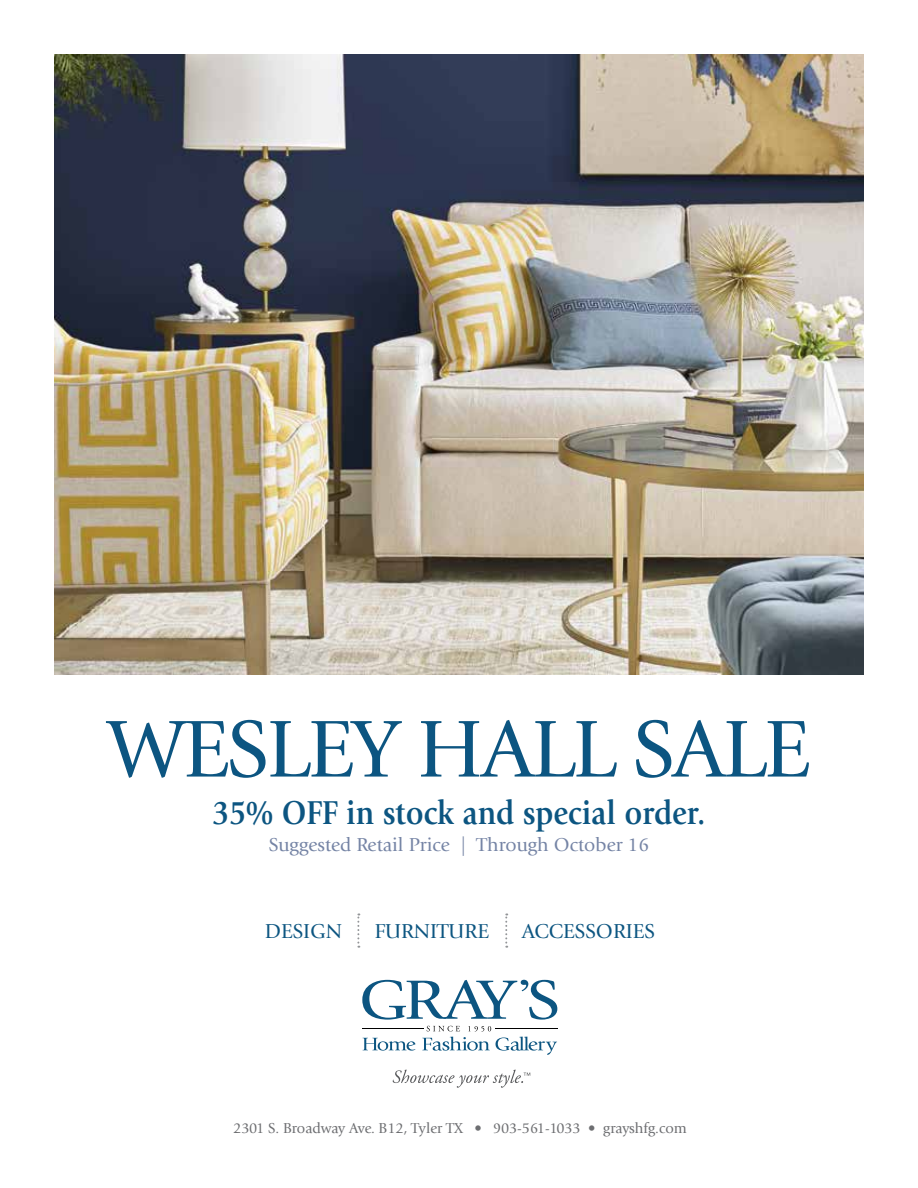
<style>
.page{position:relative;width:918px;height:1188px;background:#fff}
.page>*{position:absolute;margin:0;border:0;box-sizing:border-box;transform-origin:0 0}
.t1{font:84px "Giovanni";letter-spacing:-.03em;color:#0c5581}
.t2{font:700 34.5px "Giovanni";color:#0c5581;scale:.88 1}
.t3{font:21px "Giovanni";color:#0c5581}
.t4{font:19.5px "Giovanni";color:#7584a5}
.t5{font:15px "Giovanni";color:#6d6e71}
</style>
<div class="page">
<img style="left:54px;top:54px;width:810px;height:621px">
<svg style="left:362px;top:980px;width:195px;height:40px"></svg>
<svg style="left:363px;top:1038px;width:52px;height:13px"></svg>
<svg style="left:422px;top:1026px;width:135px;height:29px"></svg>
<hr style="left:495px;top:1029px;width:62px;height:1px;background:#000">
<hr style="left:362px;top:1029px;width:61px;height:1px;background:#000">
<svg style="left:393px;top:1070px;width:137px;height:18px"></svg>
<svg style="left:357px;top:914px;width:2px;height:34px"></svg>
<svg style="left:505px;top:914px;width:2px;height:34px"></svg>
<h1 class="t1" style="left:108px;top:702px;width:704px">WESLEY HALL SALE</h1>
<h2 class="t2" style="left:213px;top:793px;width:562px">35% OFF in stock and special order.</h2>
<h3 class="t4" style="left:269px;top:834px;width:382px">Suggested Retail Price | Through October 16</h3>
<h3 class="t3" style="left:265px;top:919px;width:79px">DESIGN</h3>
<h3 class="t3" style="left:375px;top:919px;width:116px">FURNITURE</h3>
<h3 class="t3" style="left:522px;top:919px;width:135px">ACCESSORIES</h3>
<p class="t5" style="left:233px;top:1120px;width:455px">2301 S. Broadway Ave. B12, Tyler TX • 903-561-1033 • grayshfg.com</p>
</div>
